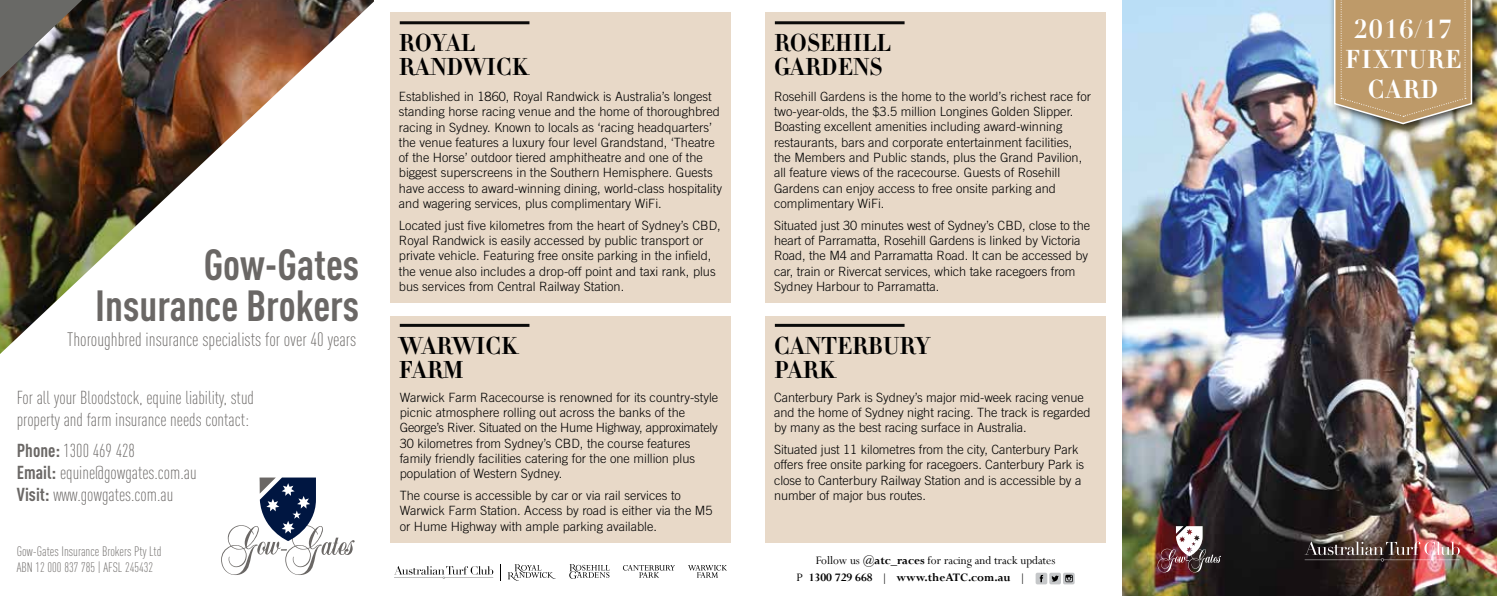
<style>
.page{position:relative;width:1497px;height:596px;background:#fff}
.page>*{position:absolute;margin:0;border:0;box-sizing:border-box;transform-origin:0 0}
.t1{font:700 condensed 42.9px/41px "DINOT";color:#6a6765;text-align:right}
.t2{font:700 25.5px/30px "Didot HTF 06";letter-spacing:.04em;color:#fff;text-align:center}
.t3{font:700 25.5px "Didot";letter-spacing:.04em;color:#fff}
.t4{font:700 24px/24px "Didot HTF 06";color:#000}
.t5{font:300 condensed 19.2px "DINOT";color:#6a6765}
.t6{font:300 condensed 18.45px/22.2px "DINOT";color:#6a6765}
.t7{font:300 condensed 13.5px/16.2px "DINOT";color:#6a6765}
.t8{font:300 12.75px/15.3px "Trade Gothic";color:#000}
.t9{font:700 12.75px/16.8px "Perpetua";color:#000}
.s1{font-weight:700}
.s2{font-weight:400}
</style>
<div class="page">
<div style="left:390px;top:12px;width:341px;height:291px;background:#e7d8c6"></div>
<div style="left:390px;top:315px;width:341px;height:227px;background:#e7d8c6"></div>
<div style="left:765px;top:315px;width:341px;height:227px;background:#e7d8c6"></div>
<div style="left:765px;top:12px;width:341px;height:291px;background:#e7d8c6"></div>
<img style="left:1123px;top:0;width:374px;height:595px">
<img style="left:1304px;top:541px;width:157px;height:20px">
<div style="left:1035px;top:572px;width:12px;height:12px;background:#c5c7c9;border-radius:2px"></div>
<svg style="left:1040px;top:574px;width:3px;height:8px"></svg>
<div style="left:1049px;top:572px;width:12px;height:12px;background:#c5c7c9;border-radius:2px"></div>
<svg style="left:1051px;top:575px;width:8px;height:6px"></svg>
<svg style="left:1063px;top:572px;width:11px;height:12px"></svg>
<svg style="left:1065px;top:574px;width:8px;height:8px"></svg>
<div style="left:1328px;top:0;width:155px;height:135px;background:#000;opacity:.75"></div>
<svg style="left:1333px;top:0;width:140px;height:125px;background:#bd9f74"></svg>
<hr style="left:400px;top:21px;width:129px;height:3px;background:#000">
<hr style="left:775px;top:21px;width:129px;height:3px;background:#000">
<hr style="left:775px;top:323px;width:129px;height:3px;background:#000">
<hr style="left:400px;top:323px;width:129px;height:3px;background:#000">
<svg style="left:394px;top:566px;width:99px;height:12px"></svg>
<svg style="left:688px;top:565px;width:39px;height:12px"></svg>
<svg style="left:508px;top:564px;width:48px;height:16px"></svg>
<svg style="left:623px;top:565px;width:52px;height:12px"></svg>
<svg style="left:569px;top:564px;width:41px;height:14px"></svg>
<svg style="left:500px;top:564px;width:1px;height:16px"></svg>
<svg style="left:221px;top:477px;width:134px;height:97px"></svg>
<img style="left:0;top:0;width:374px;height:354px">
<img style="left:0;top:0;width:356px;height:93px">
<svg style="left:1157px;top:526px;width:64px;height:46px"></svg>
<h1 class="t1" style="left:95px;top:243px;width:265px">Gow-Gates<br>Insurance Brokers</h1>
<h3 class="t5" style="left:67px;top:328px;width:290px">Thoroughbred insurance specialists for over 40 years</h3>
<h3 class="t6" style="left:17px;top:386px;width:239px">For all your Bloodstock, equine liability, stud property and farm insurance needs contact:</h3>
<h3 class="t6" style="left:17px;top:439px;width:181px"><span class="s1">Phone:</span> 1300 469 428<br><span class="s1">Email:</span> equine@gowgates.com.au<br><span class="s1">Visit:</span> www.gowgates.com.au</h3>
<p class="t7" style="left:17px;top:542px;width:146px">Gow-Gates Insurance Brokers Pty Ltd<br>ABN 12 000 837 785 | AFSL 245432</p>
<h3 class="t4" style="left:399px;top:31px;width:130px">ROYAL<br>RANDWICK</h3>
<h3 class="t4" style="left:774px;top:31px;width:118px">ROSEHILL<br>GARDENS</h3>
<p class="t8" style="left:399px;top:88px;width:325px">Established in 1860, Royal Randwick is Australia’s longest standing horse racing venue and the home of thoroughbred racing in Sydney. Known to locals as ‘racing headquarters’ the venue features a luxury four level Grandstand, ‘Theatre of the Horse’ outdoor tiered amphitheatre and one of the biggest superscreens in the Southern Hemisphere. Guests have access to award-winning dining, world-class hospitality and wagering services, plus complimentary WiFi.</p>
<p class="t8" style="left:399px;top:217px;width:323px">Located just five kilometres from the heart of Sydney’s CBD, Royal Randwick is easily accessed by public transport or private vehicle. Featuring free onsite parking in the infield, the venue also includes a drop-off point and taxi rank, plus bus services from Central Railway Station.</p>
<h3 class="t4" style="left:399px;top:333px;width:120px">WARWICK<br>FARM</h3>
<p class="t8" style="left:400px;top:389px;width:320px">Warwick Farm Racecourse is renowned for its country-style picnic atmosphere rolling out across the banks of the George’s River. Situated on the Hume Highway, approximately 30 kilometres from Sydney’s CBD, the course features family friendly facilities catering for the one million plus population of Western Sydney.</p>
<p class="t8" style="left:400px;top:487px;width:314px">The course is accessible by car or via rail services to<br>Warwick Farm Station. Access by road is either via the M5 or Hume Highway with ample parking available.</p>
<p class="t8" style="left:774px;top:88px;width:318px">Rosehill Gardens is the home to the world’s richest race for two-year-olds, the $3.5 million Longines Golden Slipper.<br>Boasting excellent amenities including award-winning restaurants, bars and corporate entertainment facilities, the Members and Public stands, plus the Grand Pavilion, all feature views of the racecourse. Guests of Rosehill Gardens can enjoy access to free onsite parking and complimentary WiFi.</p>
<p class="t8" style="left:774px;top:217px;width:318px">Situated just 30 minutes west of Sydney’s CBD, close to the heart of Parramatta, Rosehill Gardens is linked by Victoria Road, the M4 and Parramatta Road. It can be accessed by car, train or Rivercat services, which take racegoers from Sydney Harbour to Parramatta.</p>
<h3 class="t4" style="left:774px;top:333px;width:158px">CANTERBURY<br>PARK</h3>
<p class="t8" style="left:774px;top:389px;width:318px">Canterbury Park is Sydney’s major mid-week racing venue and the home of Sydney night racing. The track is regarded by many as the best racing surface in Australia.</p>
<p class="t8" style="left:774px;top:441px;width:312px">Situated just 11 kilometres from the city, Canterbury Park offers free onsite parking for racegoers. Canterbury Park is close to Canterbury Railway Station and is accessible by a number of major bus routes.</p>
<p class="t9" style="left:796px;top:551px;width:260px;text-indent:19px"><span class="s2">Follow us</span> @atc_races <span class="s2">for racing and track updates<br>P</span> 1300 729 668 <span class="s2">|</span> www.theATC.com.au <span class="s2">|</span></p>
<h2 class="t3" style="left:1353px;top:14px;width:100px">2016/17</h2>
<h2 class="t2" style="left:1345px;top:45px;width:117px">FIXTURE<br>CARD</h2>
</div>
